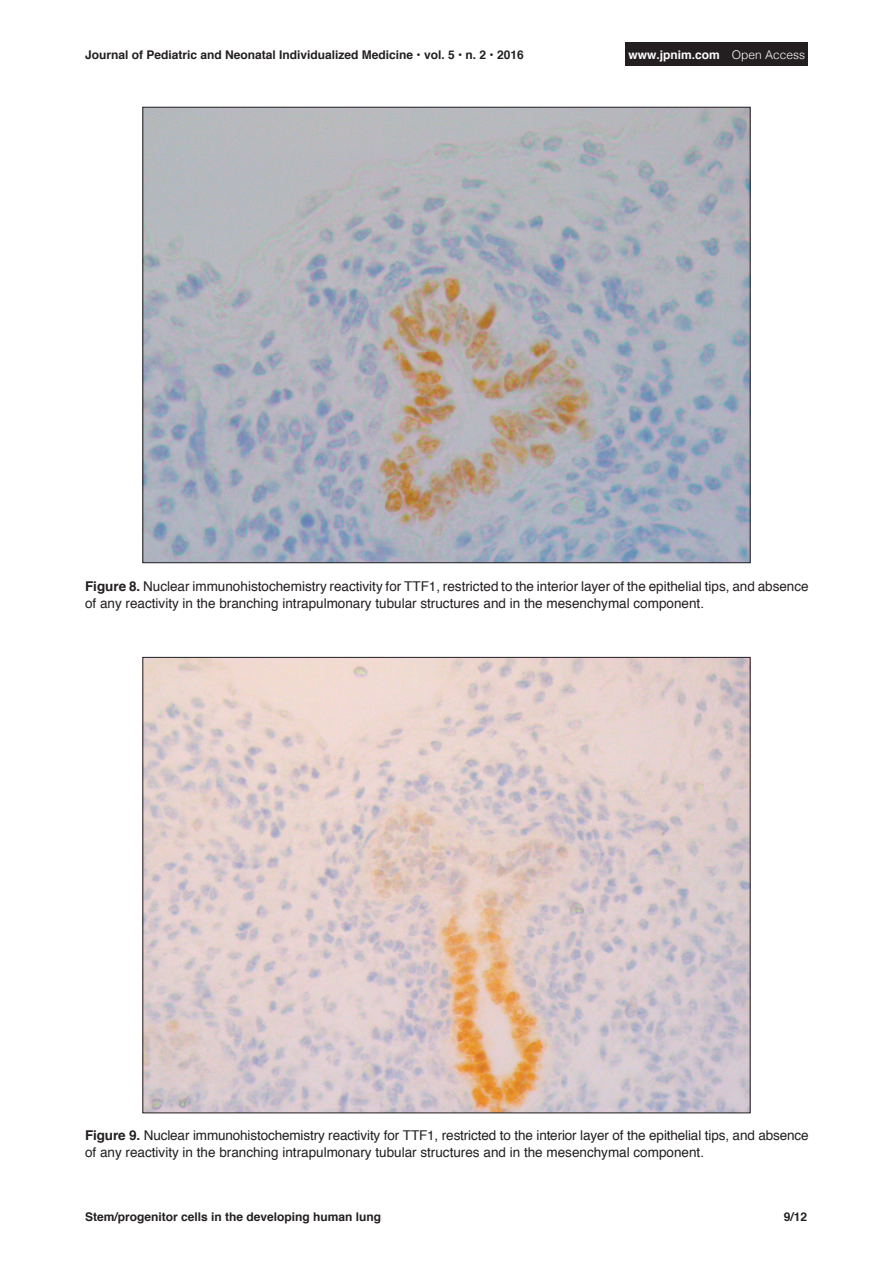
<style>
.page{position:relative;width:893px;height:1263px;background:#fff}
.page>*{position:absolute;margin:0;border:0;box-sizing:border-box;transform-origin:0 0}
.t1{font:13.5px/16.2px "Helvetica";color:#231f20}
.Footer_Left{font:700 12px "Helvetica";color:#231f20}
.t2{font:700 12px "Helvetica";color:#fff}
.s1{font-weight:300}
.s2{font-weight:700}
</style>
<div class="page">
<div style="left:626px;top:43px;width:182px;height:23px;background:#231f20"></div>
<img style="left:144px;top:659px;width:604px;height:452px">
<img style="left:144px;top:109px;width:604px;height:452px">
<p class="Footer_Left" style="left:85px;top:45px;width:440px">Journal of Pediatric and Neonatal Individualized Medicine • vol. 5 • n. 2 • 2016</p>
<p class="t2" style="left:629px;top:45px;width:178px">www.jpnim.com <span class="s1">Open Access</span></p>
<p class="t1" style="left:85px;top:579px;width:725px"><span class="s2">Figure 8.</span> Nuclear immunohistochemistry reactivity for TTF1, restricted to the interior layer of the epithelial tips, and absence of any reactivity in the branching intrapulmonary tubular structures and in the mesenchymal component.</p>
<p class="t1" style="left:85px;top:1128px;width:725px"><span class="s2">Figure 9.</span> Nuclear immunohistochemistry reactivity for TTF1, restricted to the interior layer of the epithelial tips, and absence of any reactivity in the branching intrapulmonary tubular structures and in the mesenchymal component.</p>
<p class="Footer_Left" style="left:85px;top:1207px;width:298px">Stem/progenitor cells in the developing human lung</p>
<p class="Footer_Left" style="left:784px;top:1207px;width:25px">9/12</p>
</div>
